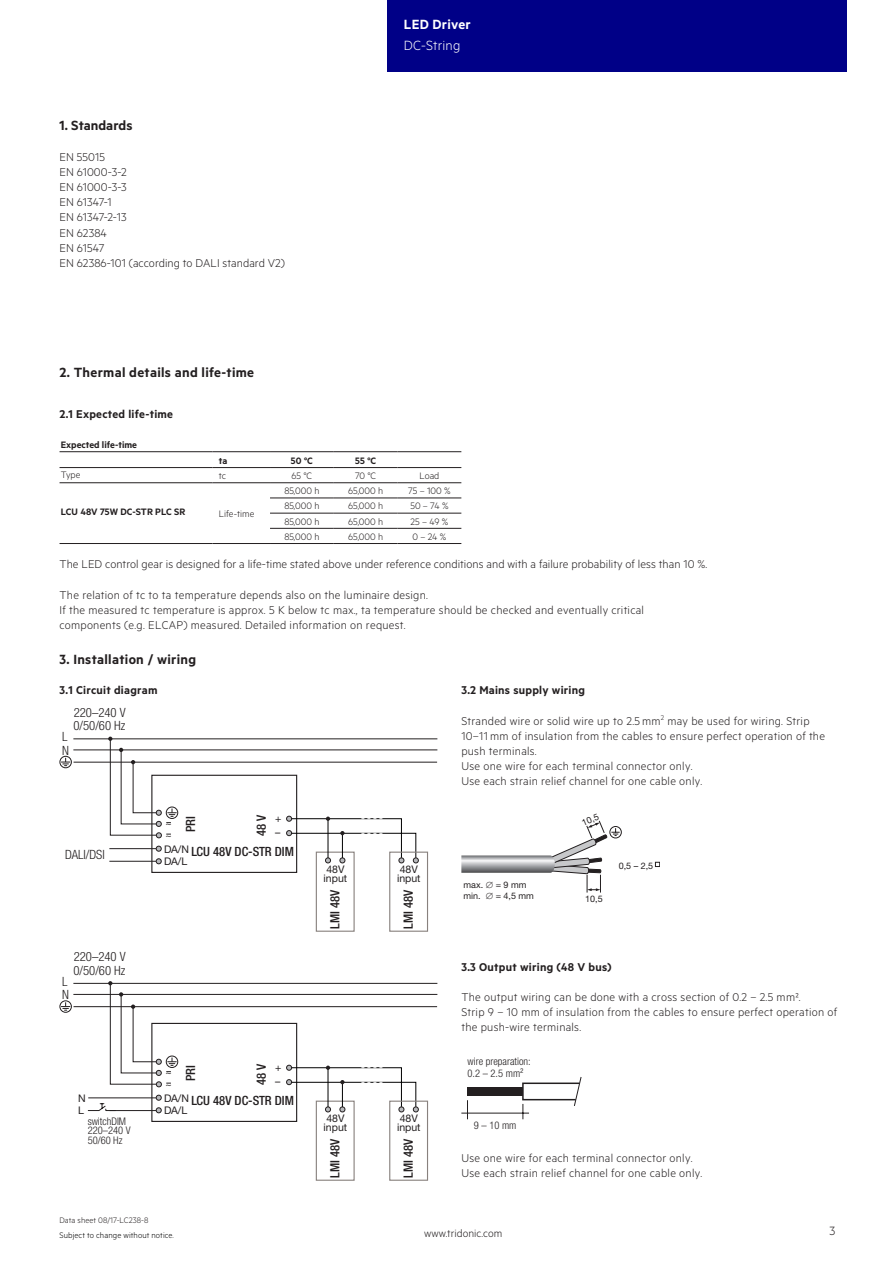
<style>
.page{position:relative;width:893px;height:1263px;background:#fff}
.page>*{position:absolute;margin:0;border:0;box-sizing:border-box;transform-origin:0 0}
.t1{font:15px "Tridonic Metric Print Semi";letter-spacing:.02em;color:#231f20}
.t2{font:15px "Tridonic Metric Print Semi";letter-spacing:.015em;color:#fff}
.t3{font:15px "Tridonic Metric Print Light";letter-spacing:.015em;color:#fff}
.t4{font:13.5px "Tridonic Metric Print Light";color:#231f20}
.t5{font:12.75px/15.1px "Tridonic Metric Print Light";letter-spacing:.02em;color:#231f20}
.t6{font:12.75px "Tridonic Metric Print Semi";letter-spacing:.02em;color:#231f20}
.t7{font:500 condensed 12.75px "Helvetica Neue LTW1 G";color:#231f20}
.t8{font:300 condensed 12.75px/13px "Helvetica Neue LTW1 G";color:#231f20}
.t9{font:12px "Tridonic Metric Print Light";letter-spacing:.005em;color:#231f20}
.t10{font:10.5px "Tridonic Metric Print Light";color:#231f20}
.t11{font:10.5px/9.6px "Helvetica Neue LTW1 G";color:#231f20}
.t12{font:300 condensed 10.5px/9.6px "Helvetica Neue LTW1 G";letter-spacing:.005em;color:#231f20}
.t13{font:10.5px "Tridonic Metric Print Semi";color:#231f20}
.t14{font:9px/10.8px "Helvetica Neue LTW1 G";color:#231f20}
.t15{font:9px "Tridonic Metric Print Light";letter-spacing:.01em;color:#000}
.t16{font:9px "Tridonic Metric Print Light";letter-spacing:.005em;color:#231f20}
</style>
<div class="page">
<div style="left:387px;top:0;width:459px;height:72px;background:#000087"></div>
<div style="left:151px;top:775px;width:146px;height:98px;border:1px solid #231f20"></div>
<div style="left:316px;top:851px;width:39px;height:81px;border:1px solid #88817e"></div>
<div style="left:389px;top:851px;width:39px;height:81px;border:1px solid #88817e"></div>
<svg style="left:60px;top:737px;width:377px;height:127px"></svg>
<div style="left:151px;top:1023px;width:146px;height:99px;border:1px solid #231f20"></div>
<div style="left:316px;top:1100px;width:39px;height:81px;border:1px solid #88817e"></div>
<div style="left:389px;top:1100px;width:39px;height:81px;border:1px solid #88817e"></div>
<svg style="left:60px;top:981px;width:377px;height:132px"></svg>
<hr style="left:60px;top:451px;width:153px;height:1px;background:#231f20">
<hr style="left:60px;top:467px;width:153px;height:1px;background:#231f20">
<hr style="left:213px;top:451px;width:57px;height:1px;background:#231f20">
<hr style="left:270px;top:451px;width:64px;height:1px;background:#231f20">
<hr style="left:334px;top:451px;width:64px;height:1px;background:#231f20">
<hr style="left:398px;top:451px;width:63px;height:1px;background:#231f20">
<hr style="left:213px;top:467px;width:57px;height:1px;background:#231f20">
<hr style="left:270px;top:467px;width:64px;height:1px;background:#231f20">
<hr style="left:334px;top:467px;width:64px;height:1px;background:#231f20">
<hr style="left:398px;top:467px;width:63px;height:1px;background:#231f20">
<hr style="left:213px;top:543px;width:57px;height:1px;background:#231f20">
<hr style="left:213px;top:482px;width:57px;height:1px;background:#231f20">
<hr style="left:270px;top:482px;width:64px;height:1px;background:#231f20">
<hr style="left:334px;top:482px;width:64px;height:1px;background:#231f20">
<hr style="left:398px;top:482px;width:63px;height:1px;background:#231f20">
<hr style="left:270px;top:498px;width:64px;height:1px;background:#231f20">
<hr style="left:334px;top:498px;width:64px;height:1px;background:#231f20">
<hr style="left:398px;top:498px;width:63px;height:1px;background:#231f20">
<hr style="left:270px;top:513px;width:64px;height:1px;background:#231f20">
<hr style="left:334px;top:513px;width:64px;height:1px;background:#231f20">
<hr style="left:398px;top:513px;width:63px;height:1px;background:#231f20">
<hr style="left:270px;top:528px;width:64px;height:1px;background:#231f20">
<hr style="left:334px;top:528px;width:64px;height:1px;background:#231f20">
<hr style="left:398px;top:528px;width:63px;height:1px;background:#231f20">
<hr style="left:60px;top:543px;width:153px;height:1px;background:#231f20">
<hr style="left:398px;top:543px;width:63px;height:1px;background:#231f20">
<hr style="left:60px;top:482px;width:153px;height:1px;background:#231f20">
<hr style="left:270px;top:543px;width:64px;height:1px;background:#231f20">
<hr style="left:334px;top:543px;width:64px;height:1px;background:#231f20">
<img style="left:461px;top:855px;width:85px;height:18px">
<svg style="left:546px;top:820px;width:114px;height:72px"></svg>
<div style="left:467px;top:1087px;width:56px;height:9px;background:#231f20"></div>
<svg style="left:467px;top:1100px;width:1px;height:19px"></svg>
<hr style="left:461px;top:1113px;width:68px;height:1px;background:#231f20">
<svg style="left:521px;top:1077px;width:60px;height:42px"></svg>
<p class="t1" style="left:60px;top:117px;width:74px">1. Standards</p>
<p class="t5" style="left:60px;top:149px;width:227px">EN 55015<br>EN 61000-3-2<br>EN 61000-3-3<br>EN 61347-1<br>EN 61347-2-13<br>EN 62384<br>EN 61547<br>EN 62386-101 (according to DALI standard V2)</p>
<p class="t2" style="left:404px;top:15px;width:68px">LED Driver</p>
<p class="t3" style="left:404px;top:37px;width:58px">DC-String</p>
<p class="t1" style="left:60px;top:363px;width:196px">2. Thermal details and life-time</p>
<p class="t6" style="left:60px;top:406px;width:115px">2.1 Expected life-time</p>
<p class="t13" style="left:61px;top:438px;width:78px">Expected life-time</p>
<p class="t13" style="left:219px;top:454px;width:10px">ta</p>
<p class="t13" style="left:291px;top:454px;width:23px">50 °C</p>
<p class="t13" style="left:355px;top:454px;width:22px">55 °C</p>
<p class="t10" style="left:61px;top:468px;width:21px">Type</p>
<p class="t10" style="left:219px;top:470px;width:9px">tc</p>
<p class="t10" style="left:292px;top:470px;width:22px">65 °C</p>
<p class="t10" style="left:355px;top:470px;width:23px">70 °C</p>
<p class="t10" style="left:420px;top:470px;width:21px">Load</p>
<p class="t13" style="left:61px;top:506px;width:126px">LCU 48V 75W DC-STR PLC SR</p>
<p class="t10" style="left:219px;top:508px;width:37px">Life-time</p>
<p class="t10" style="left:284px;top:485px;width:37px">85,000 h</p>
<p class="t10" style="left:348px;top:485px;width:37px">65,000 h</p>
<p class="t10" style="left:408px;top:485px;width:44px">75 – 100 %</p>
<p class="t10" style="left:284px;top:500px;width:37px">85,000 h</p>
<p class="t10" style="left:348px;top:500px;width:37px">65,000 h</p>
<p class="t10" style="left:410px;top:500px;width:40px">50 – 74 %</p>
<p class="t10" style="left:284px;top:515px;width:37px">85,000 h</p>
<p class="t10" style="left:348px;top:515px;width:37px">65,000 h</p>
<p class="t10" style="left:411px;top:515px;width:39px">25 – 49 %</p>
<p class="t10" style="left:284px;top:530px;width:37px">85,000 h</p>
<p class="t10" style="left:348px;top:530px;width:37px">65,000 h</p>
<p class="t10" style="left:413px;top:530px;width:35px">0 – 24 %</p>
<p class="t5" style="left:60px;top:556px;width:649px">The LED control gear is designed for a life-time stated above under reference conditions and with a failure probability of less than 10 %.</p>
<p class="t5" style="left:60px;top:586px;width:586px">The relation of tc to ta temperature depends also on the luminaire design.<br>If the measured tc temperature is approx. 5 K below tc max., ta temperature should be checked and eventually critical components (e.g. ELCAP) measured. Detailed information on request.</p>
<p class="t1" style="left:60px;top:650px;width:138px">3. Installation / wiring</p>
<p class="t6" style="left:60px;top:682px;width:100px">3.1 Circuit diagram</p>
<p class="t8" style="left:74px;top:706px;width:54px">220–240 V</p>
<p class="t8" style="left:74px;top:719px;width:53px">0/50/60 Hz</p>
<p class="t8" style="left:62px;top:730px;width:8px">L<br>N</p>
<p class="t8" style="left:65px;top:848px;width:41px">DALI/DSI</p>
<p class="t11" style="left:166px;top:818px;width:8px">~</p>
<p class="t11" style="left:166px;top:830px;width:8px">~</p>
<p class="t7" style="left:183px;top:832px;width:18px;rotate:-90deg">PRI</p>
<p class="t7" style="left:254px;top:836px;width:23px;rotate:-90deg">48 V</p>
<p class="t11" style="left:275px;top:813px;width:8px">+</p>
<p class="t11" style="left:275px;top:827px;width:7px">–</p>
<p class="t11" style="left:164px;top:844px;width:27px">DA/N</p>
<p class="t7" style="left:191px;top:844px;width:104px">LCU 48V DC-STR DIM</p>
<p class="t11" style="left:164px;top:856px;width:25px">DA/L</p>
<p class="t8" style="left:74px;top:950px;width:54px">220–240 V</p>
<p class="t8" style="left:74px;top:964px;width:53px">0/50/60 Hz</p>
<p class="t8" style="left:62px;top:975px;width:8px">L<br>N</p>
<p class="t11" style="left:78px;top:1091px;width:9px;line-height:12.5px">N<br>L</p>
<p class="t12" style="left:88px;top:1116px;width:44px">switchDIM<br>220–240 V<br>50/60 Hz</p>
<p class="t11" style="left:166px;top:1067px;width:8px">~</p>
<p class="t11" style="left:166px;top:1079px;width:8px">~</p>
<p class="t7" style="left:183px;top:1081px;width:18px;rotate:-90deg">PRI</p>
<p class="t7" style="left:254px;top:1085px;width:23px;rotate:-90deg">48 V</p>
<p class="t11" style="left:275px;top:1062px;width:8px">+</p>
<p class="t11" style="left:275px;top:1076px;width:7px">–</p>
<p class="t11" style="left:164px;top:1091px;width:27px;line-height:12.6px">DA/N<br>DA/L</p>
<p class="t7" style="left:191px;top:1093px;width:104px">LCU 48V DC-STR DIM</p>
<p class="t16" style="left:60px;top:1215px;width:90px">Data sheet 08/17-LC238-8</p>
<p class="t11" style="left:324px;top:864px;width:25px">48V input</p>
<p class="t7" style="left:327px;top:928px;width:41px;rotate:-90deg">LMI 48V</p>
<p class="t11" style="left:324px;top:1113px;width:25px">48V input</p>
<p class="t7" style="left:327px;top:1177px;width:41px;rotate:-90deg">LMI 48V</p>
<p class="t11" style="left:397px;top:864px;width:25px">48V input</p>
<p class="t7" style="left:401px;top:928px;width:41px;rotate:-90deg">LMI 48V</p>
<p class="t11" style="left:397px;top:1113px;width:25px">48V input</p>
<p class="t7" style="left:401px;top:1177px;width:41px;rotate:-90deg">LMI 48V</p>
<p class="t6" style="left:461px;top:683px;width:125px">3.2 Mains supply wiring</p>
<p class="t5" style="left:461px;top:713px;width:365px">Stranded wire or solid wire up to 2.5 mm<sup>2</sup> may be used for wiring. Strip 10–11 mm of insulation from the cables to ensure perfect operation of the push terminals.<br>Use one wire for each terminal connector only.<br>Use each strain relief channel for one cable only.</p>
<p class="t14" style="left:464px;top:879px;width:72px">max. ∅ = 9 mm min. ∅ = 4,5 mm</p>
<p class="t14" style="left:580px;top:818px;width:19px;rotate:-23deg">10,5</p>
<p class="t14" style="left:585px;top:893px;width:19px">10,5</p>
<p class="t14" style="left:619px;top:860px;width:36px">0,5 – 2,5</p>
<p class="t6" style="left:461px;top:959px;width:152px">3.3 Output wiring (48 V bus)</p>
<p class="t5" style="left:461px;top:989px;width:377px">The output wiring can be done with a cross section of 0.2 – 2.5 mm².<br>Strip 9 – 10 mm of insulation from the cables to ensure perfect operation of the push-wire terminals.</p>
<p class="t12" style="left:467px;top:1055px;width:65px;line-height:12.6px">wire preparation:<br>0.2 – 2.5 mm²</p>
<p class="t12" style="left:474px;top:1121px;width:44px">9 – 10 mm</p>
<p class="t5" style="left:461px;top:1150px;width:242px">Use one wire for each terminal connector only.<br>Use each strain relief channel for one cable only.</p>
<p class="t15" style="left:60px;top:1229px;width:116px">Subject to change without notice.</p>
<p class="t9" style="left:424px;top:1227px;width:80px">www.tridonic.com</p>
<p class="t4" style="left:829px;top:1223px;width:7px">3</p>
</div>
